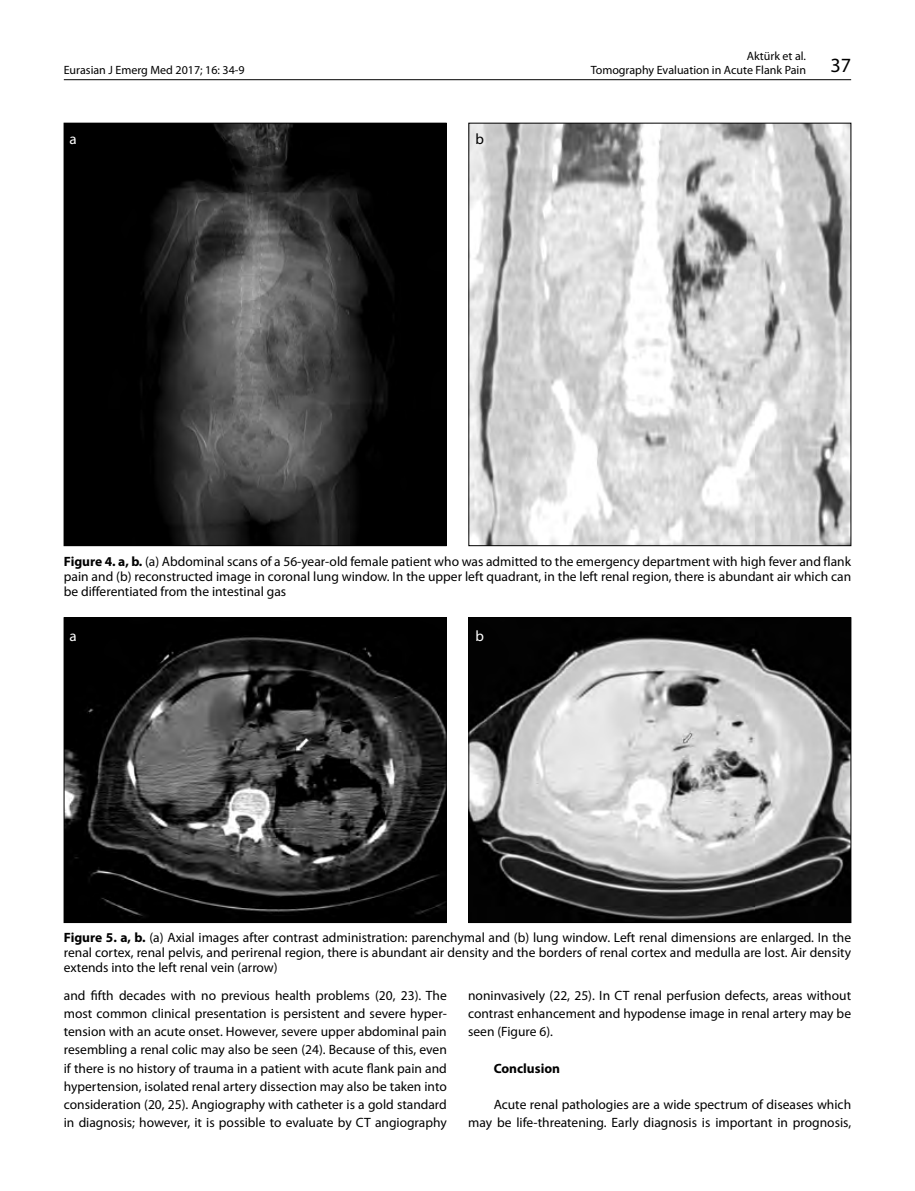
<style>
.page{position:relative;width:915px;height:1191px;background:#fff}
.page>*{position:absolute;margin:0;border:0;box-sizing:border-box;transform-origin:0 0}
.t1{font:15px "Myriad Pro";color:#fff}
.t2{font:15px "Myriad Pro";color:#000}
.t3{font:13.5px/18.1px "Myriad Pro";color:#000;text-align:justify}
.t4{font:700 13.5px "Myriad Pro";color:#000}
.t5{font:12px/13.5px "Myriad Pro";color:#000}
.s1{font-size:20.25px}
.s2{font-weight:700}
</style>
<div class="page">
<img style="left:66px;top:125px;width:378px;height:419px">
<img style="left:470px;top:125px;width:378px;height:419px">
<img style="left:66px;top:619px;width:378px;height:301px">
<div style="left:64px;top:617px;width:382px;height:305px;border:1px solid #000"></div>
<img style="left:470px;top:619px;width:378px;height:301px">
<div style="left:468px;top:617px;width:382px;height:305px;border:1px solid #000"></div>
<hr style="left:64px;top:79px;width:786px;height:1px;background:#000">
<p class="t5" style="left:64px;top:63px;width:182px">Eurasian J Emerg Med 2017; 16: 34-9</p>
<p class="t1" style="left:69px;top:129px;width:9px">a</p>
<p class="t2" style="left:475px;top:129px;width:10px">b</p>
<p class="t5" style="left:590px;top:49px;width:262px;text-indent:156px">Aktürk et al.<br>Tomography Evaluation in Acute Flank Pain <span class="s1">37</span></p>
<p class="t3" style="left:64px;top:553px;width:788px;line-height:15px"><span class="s2">Figure 4. a, b.</span> (a) Abdominal scans of a 56-year-old female patient who was admitted to the emergency department with high fever and flank pain and (b) reconstructed image in coronal lung window. In the upper left quadrant, in the left renal region, there is abundant air which can be differentiated from the intestinal gas</p>
<p class="t1" style="left:69px;top:626px;width:9px">a</p>
<p class="t1" style="left:475px;top:626px;width:10px">b</p>
<p class="t3" style="left:64px;top:930px;width:788px;line-height:15px"><span class="s2">Figure 5. a, b.</span> (a) Axial images after contrast administration: parenchymal and (b) lung window. Left renal dimensions are enlarged. In the renal cortex, renal pelvis, and perirenal region, there is abundant air density and the borders of renal cortex and medulla are lost. Air density extends into the left renal vein (arrow)</p>
<p class="t3" style="left:64px;top:985px;width:384px">and fifth decades with no previous health problems (20, 23). The most common clinical presentation is persistent and severe hyper&shy;tension with an acute onset. However, severe upper abdominal pain resembling a renal colic may also be seen (24). Because of this, even if there is no history of trauma in a patient with acute flank pain and hypertension, isolated renal artery dissection may also be taken into consideration (20, 25). Angiography with catheter is a gold standard in diagnosis; however, it is possible to evaluate by CT angiography</p>
<p class="t3" style="left:468px;top:985px;width:384px">noninvasively (22, 25). In CT renal perfusion defects, areas without contrast enhancement and hypodense image in renal artery may be seen (Figure 6).</p>
<p class="t4" style="left:493px;top:1059px;width:68px">Conclusion</p>
<p class="t3" style="left:468px;top:1095px;width:384px;text-align:right">Acute renal pathologies are a wide spectrum of diseases which may be life-threatening. Early diagnosis is important in prognosis,</p>
</div>
